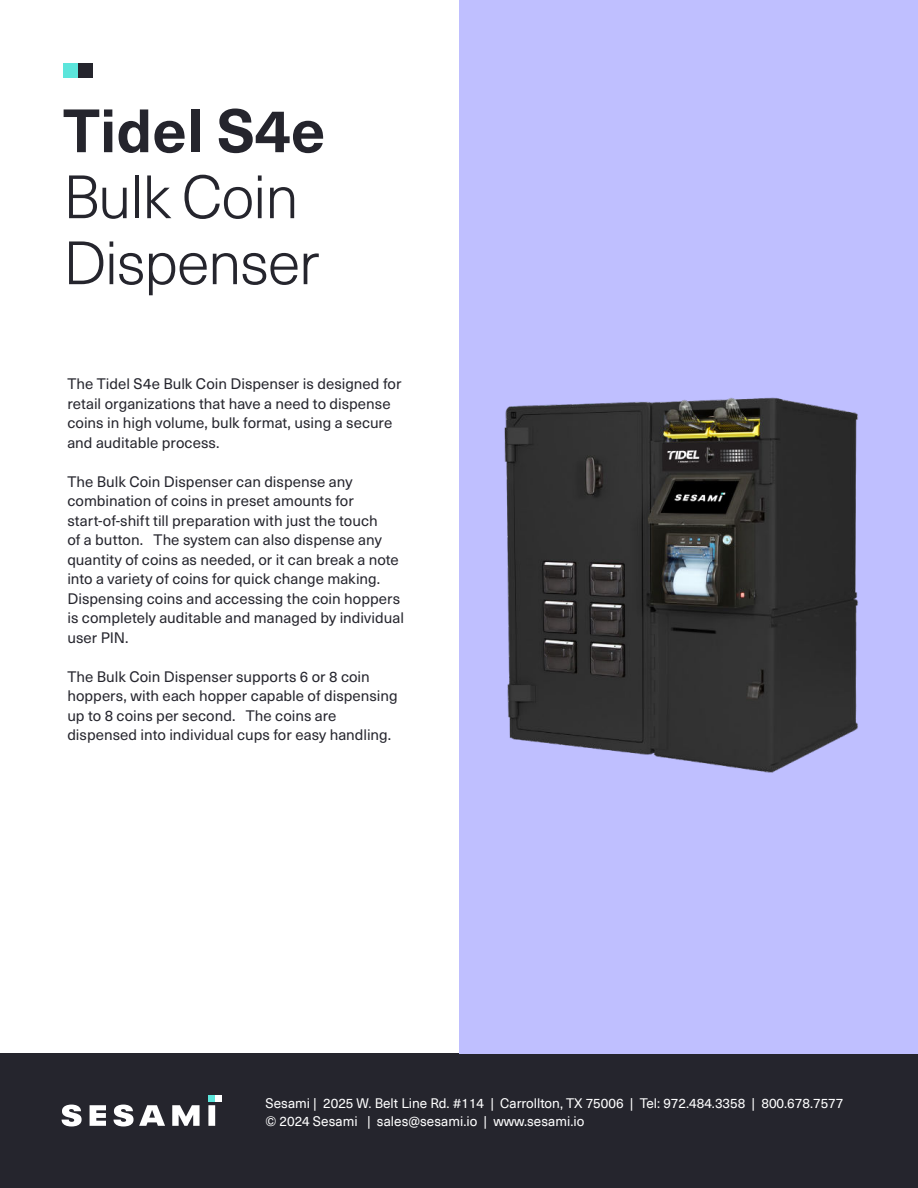
<style>
.page{position:relative;width:918px;height:1188px;background:#fff}
.page>*{position:absolute;margin:0;border:0;box-sizing:border-box;transform-origin:0 0}
.t1{font:300 60px/66px "Neue Haas Unica W1 G";letter-spacing:-.025em;color:#25252d}
.t2{font:700 60px "Neue Haas Unica W1 G";color:#25252d}
.t3{font:15px/19.5px "Neue Haas Unica Pro";color:#25252d}
.t4{font:13.5px/18px "Neue Haas Unica W1 G";color:#fff}
</style>
<div class="page">
<div style="left:63px;top:63px;width:15px;height:15px;background:#5ce5db"></div>
<div style="left:78px;top:63px;width:15px;height:15px;background:#25252d"></div>
<div style="left:0;top:1054px;width:918px;height:134px;background:#25252d"></div>
<svg style="left:62px;top:1105px;width:153px;height:21px"></svg>
<div style="left:208px;top:1096px;width:7px;height:6px;background:#5ce6db"></div>
<div style="left:215px;top:1096px;width:7px;height:6px;background:#fff"></div>
<div style="left:460px;top:0;width:458px;height:1054px;background:#bfbfff"></div>
<img style="left:504px;top:397px;width:354px;height:376px">
<h1 class="t2" style="left:63px;top:106px;width:264px">Tidel S4e</h1>
<h1 class="t1" style="left:63px;top:167px;width:258px">Bulk Coin<br>Dispenser</h1>
<p class="t3" style="left:67px;top:375px;width:336px">The Tidel S4e Bulk Coin Dispenser is designed for retail organizations that have a need to dispense coins in high volume, bulk format, using a secure and auditable process.</p>
<p class="t3" style="left:67px;top:473px;width:338px">The Bulk Coin Dispenser can dispense any combination of coins in preset amounts for start-of-shift till preparation with just the touch<br>of a button. The system can also dispense any quantity of coins as needed, or it can break a note into a variety of coins for quick change making.<br>Dispensing coins and accessing the coin hoppers is completely auditable and managed by individual user PIN.</p>
<p class="t3" style="left:67px;top:668px;width:332px">The Bulk Coin Dispenser supports 6 or 8 coin hoppers, with each hopper capable of dispensing up to 8 coins per second. The coins are dispensed into individual cups for easy handling.</p>
<p class="t4" style="left:266px;top:1095px;width:579px">Sesami | 2025 W. Belt Line Rd. #114 | Carrollton, TX 75006 | Tel: 972.484.3358 | 800.678.7577 © 2024 Sesami | sales@sesami.io | www.sesami.io</p>
</div>
